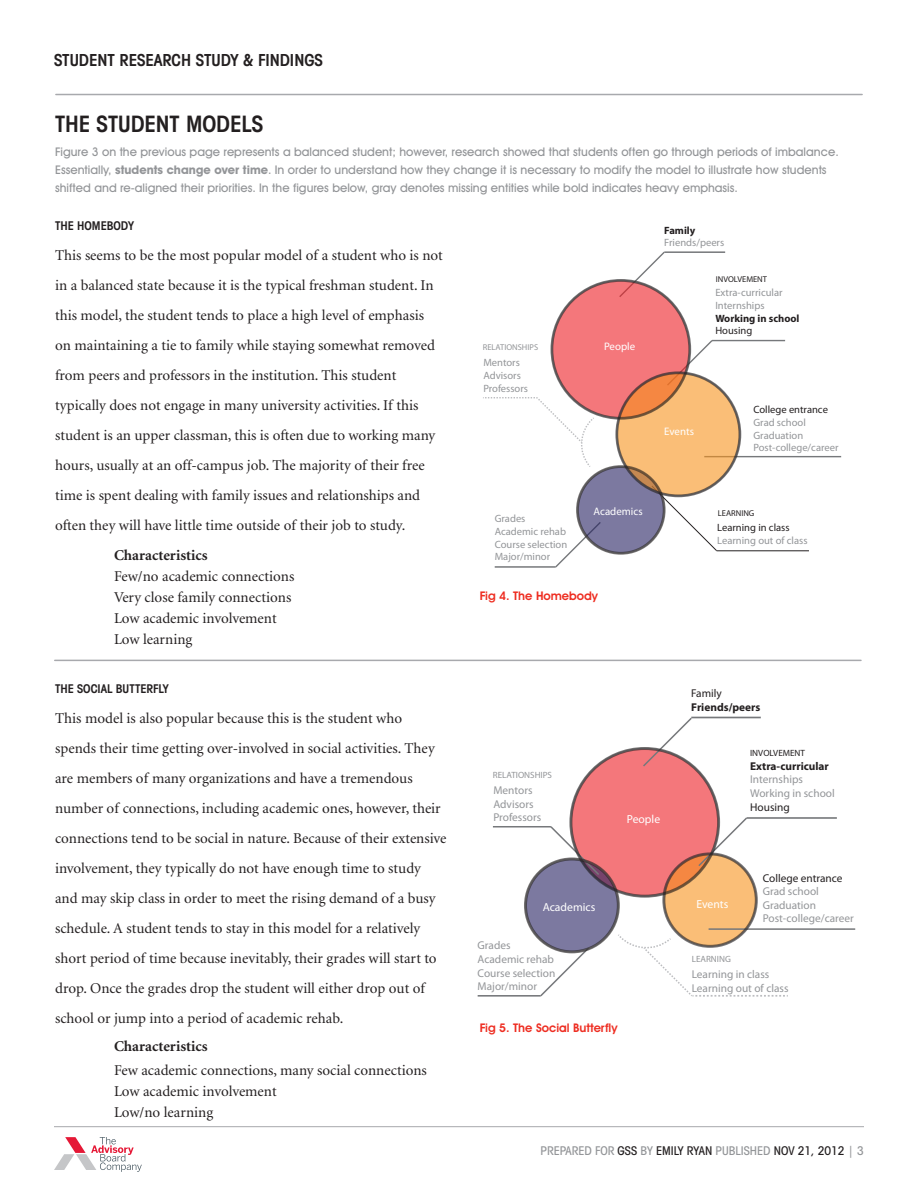
<style>
.page{position:relative;width:918px;height:1188px;background:#fff}
.page>*{position:absolute;margin:0;border:0;box-sizing:border-box;transform-origin:0 0}
.Heading_1__Page_titl{font:600 condensed 22.5px "Avant Garde IT Cby BT";color:#231f20}
.Heading_1__Page_titl-2{font:600 condensed 16.5px "Avant Garde IT Cby BT";color:#231f20}
.Paragraph__Body{font:15px/30px "Minion";color:#231f20}
.t1{font:700 15px "Minion";color:#231f20}
.Paragraph__Body-2{font:500 12px/18px "Avant Garde IT Cby BT";color:#939598}
.t2{font:500 condensed 12px "Avant Garde IT Cby BT";color:#939598}
.t3{font:600 12px "Avant Garde IT Cby BT";color:#ee2e22}
.Heading_3{font:600 condensed 12px "Avant Garde IT Cby BT";color:#231f20}
.t4{font:11.7px "Myriad Pro";color:#fff}
.t5{font:11.4px/13.6px "Myriad Pro";color:#939598}
.t6{font:700 11.4px/13.6px "Myriad Pro";color:#231f20}
.t7{font:10.95px "Myriad Pro";color:#fff}
.t8{font:10.5px/12.8px "Myriad Pro";color:#939598}
.t9{font:9px "Myriad Pro";color:#939598}
.t10{font:9px "Myriad Pro";color:#231f20}
.t11{font:8.4px "Myriad Pro";color:#231f20}
.t12{font:8.4px "Myriad Pro";color:#939598}
.s1{font-weight:700}
.s2{font-weight:700;color:#231f20}
.s3{color:#231f20}
.s4{font-weight:400}
</style>
<div class="page">
<hr style="left:54px;top:1126px;width:810px;height:1px;background:#a7a9ac">
<svg style="left:54px;top:1137px;width:88px;height:35px"></svg>
<div style="left:571px;top:749px;width:148px;height:147px;background:#f4777b;border-radius:50%"></div>
<svg style="left:643px;top:716px;width:50px;height:52px"></svg>
<hr style="left:691px;top:717px;width:70px;height:1px;background:#76787b">
<svg style="left:525px;top:859px;width:93px;height:93px;background:#79759b"></svg>
<svg style="left:540px;top:946px;width:51px;height:51px"></svg>
<hr style="left:478px;top:995px;width:63px;height:2px;background:#76787b">
<svg style="left:664px;top:854px;width:92px;height:92px;background:#f1b36e"></svg>
<hr style="left:709px;top:928px;width:146px;height:2px;background:#76787b">
<svg style="left:549px;top:826px;width:52px;height:51px"></svg>
<hr style="left:493px;top:826px;width:58px;height:2px;background:#76787b">
<svg style="left:697px;top:817px;width:50px;height:51px"></svg>
<hr style="left:747px;top:817px;width:90px;height:2px;background:#76787b">
<svg style="left:618px;top:933px;width:170px;height:64px"></svg>
<div style="left:524px;top:857px;width:96px;height:96px;border:3px solid #231f20;border-radius:50%"></div>
<div style="left:662px;top:852px;width:96px;height:96px;border:3px solid #231f20;border-radius:50%"></div>
<div style="left:569px;top:747px;width:151px;height:151px;border:3px solid #231f20;border-radius:50%"></div>
<svg style="left:686px;top:339px;width:28px;height:45px"></svg>
<hr style="left:712px;top:340px;width:73px;height:1px;background:#76787b">
<svg style="left:651px;top:485px;width:67px;height:67px"></svg>
<hr style="left:717px;top:550px;width:92px;height:1px;background:#231f20">
<svg style="left:556px;top:522px;width:46px;height:46px"></svg>
<hr style="left:495px;top:566px;width:61px;height:2px;background:#76787b">
<hr style="left:704px;top:456px;width:137px;height:1px;background:#76787b">
<svg style="left:629px;top:251px;width:37px;height:45px"></svg>
<hr style="left:664px;top:251px;width:61px;height:2px;background:#76787b">
<svg style="left:483px;top:396px;width:113px;height:71px"></svg>
<div style="left:552px;top:280px;width:138px;height:138px;background:#f4777b;border-radius:50%"></div>
<div style="left:577px;top:467px;width:87px;height:86px;background:#7c79a0;border-radius:50%"></div>
<svg style="left:617px;top:373px;width:123px;height:123px;background:#f0b06d"></svg>
<div style="left:550px;top:279px;width:141px;height:141px;border:3px solid #231f20;border-radius:50%"></div>
<div style="left:615px;top:371px;width:126px;height:126px;border:3px solid #231f20;border-radius:50%"></div>
<div style="left:576px;top:465px;width:90px;height:90px;border:3px solid #231f20;border-radius:50%"></div>
<hr style="left:56px;top:94px;width:806px;height:1px;background:#a8a9ad">
<hr style="left:55px;top:660px;width:806px;height:1px;background:#a8a9ad">
<p class="Heading_1__Page_titl-2" style="left:54px;top:50px;width:270px">STUDENT RESEARCH STUDY &amp; FINDINGS</p>
<p class="Heading_1__Page_titl" style="left:55px;top:111px;width:210px">THE STUDENT MODELS</p>
<p class="Paragraph__Body-2" style="left:55px;top:142px;width:785px">Figure 3 on the previous page represents a balanced student; however, research showed that students often go through periods of imbalance.<br>Essentially, <span class="s1">students change over time</span>. In order to understand how they change it is necessary to modify the model to illustrate how students shifted and re-aligned their priorities. In the figures below, gray denotes missing entities while bold indicates heavy emphasis.</p>
<p class="Heading_3" style="left:55px;top:218px;width:80px">THE HOMEBODY</p>
<p class="Paragraph__Body" style="left:55px;top:241px;width:389px">This seems to be the most popular model of a student who is not in a balanced state because it is the typical freshman student. In this model, the student tends to place a high level of emphasis on maintaining a tie to family while staying somewhat removed from peers and professors in the institution. This student typically does not engage in many university activities. If this student is an upper classman, this is often due to working many hours, usually at an off-campus job. The majority of their free time is spent dealing with family issues and relationships and often they will have little time outside of their job to study.</p>
<p class="t1" style="left:114px;top:547px;width:95px">Characteristics</p>
<p class="Paragraph__Body" style="left:114px;top:567px;width:182px;line-height:21px">Few/no academic connections<br>Very close family connections<br>Low academic involvement<br>Low learning</p>
<p class="Heading_3" style="left:55px;top:681px;width:115px">THE SOCIAL BUTTERFLY</p>
<p class="Paragraph__Body" style="left:55px;top:704px;width:393px">This model is also popular because this is the student who spends their time getting over-involved in social activities. They are members of many organizations and have a tremendous number of connections, including academic ones, however, their connections tend to be social in nature. Because of their extensive involvement, they typically do not have enough time to study and may skip class in order to meet the rising demand of a busy schedule. A student tends to stay in this model for a relatively short period of time because inevitably, their grades will start to drop. Once the grades drop the student will either drop out of school or jump into a period of academic rehab.</p>
<p class="t1" style="left:114px;top:1039px;width:95px">Characteristics</p>
<p class="Paragraph__Body" style="left:114px;top:1060px;width:314px;line-height:21px">Few academic connections, many social connections<br>Low academic involvement<br>Low/no learning</p>
<p class="t8" style="left:664px;top:224px;width:62px"><span class="s2">Family<br></span>Friends/peers</p>
<p class="t11" style="left:716px;top:274px;width:53px">INVOLVEMENT</p>
<p class="t12" style="left:483px;top:342px;width:57px">RELATIONSHIPS</p>
<p class="t8" style="left:483px;top:356px;width:46px">Mentors<br>Advisors<br>Professors</p>
<p class="t7" style="left:604px;top:340px;width:33px">People</p>
<p class="t8" style="left:495px;top:512px;width:74px">Grades<br>Academic rehab<br>Course selection<br>Major/minor</p>
<p class="t7" style="left:594px;top:504px;width:51px">Academics</p>
<p class="t3" style="left:480px;top:588px;width:120px">Fig 4. The Homebody</p>
<p class="t8" style="left:715px;top:286px;width:86px">Extra-curricular<br>Internships<br><span class="s2">Working in school<br></span><span class="s3">Housing</span></p>
<p class="t7" style="left:664px;top:425px;width:31px">Events</p>
<p class="t8" style="left:753px;top:403px;width:87px"><span class="s3">College entrance<br></span>Grad school<br>Graduation<br>Post-college/career</p>
<p class="t11" style="left:718px;top:508px;width:38px">LEARNING</p>
<p class="t8" style="left:717px;top:521px;width:92px"><span class="s3">Learning in class<br></span>Learning out of class</p>
<p class="t6" style="left:691px;top:686px;width:71px"><span class="s4">Family<br></span>Friends/peers</p>
<p class="t10" style="left:750px;top:748px;width:56px">INVOLVEMENT</p>
<p class="t9" style="left:493px;top:769px;width:61px">RELATIONSHIPS</p>
<p class="t5" style="left:750px;top:759px;width:86px"><span class="s2">Extra-curricular<br></span>Internships<br>Working in school<br><span class="s3">Housing</span></p>
<p class="t5" style="left:493px;top:783px;width:49px">Mentors<br>Advisors<br>Professors</p>
<p class="t4" style="left:627px;top:812px;width:35px">People</p>
<p class="t4" style="left:543px;top:900px;width:54px">Academics</p>
<p class="t5" style="left:478px;top:939px;width:79px">Grades<br>Academic rehab<br>Course selection<br>Major/minor</p>
<p class="t3" style="left:480px;top:1020px;width:139px">Fig 5. The Social Butterfly</p>
<p class="t4" style="left:697px;top:897px;width:33px">Events</p>
<p class="t9" style="left:692px;top:953px;width:41px">LEARNING</p>
<p class="t5" style="left:763px;top:871px;width:93px"><span class="s3">College entrance<br></span>Grad school<br>Graduation<br>Post-college/career</p>
<p class="t5" style="left:692px;top:967px;width:98px">Learning in class<br>Learning out of class</p>
<p class="t2" style="left:541px;top:1143px;width:325px">PREPARED FOR <span class="s3">GSS</span> BY <span class="s3">EMILY RYAN</span> PUBLISHED <span class="s3">Nov 21, 2012</span> | 3</p>
</div>
